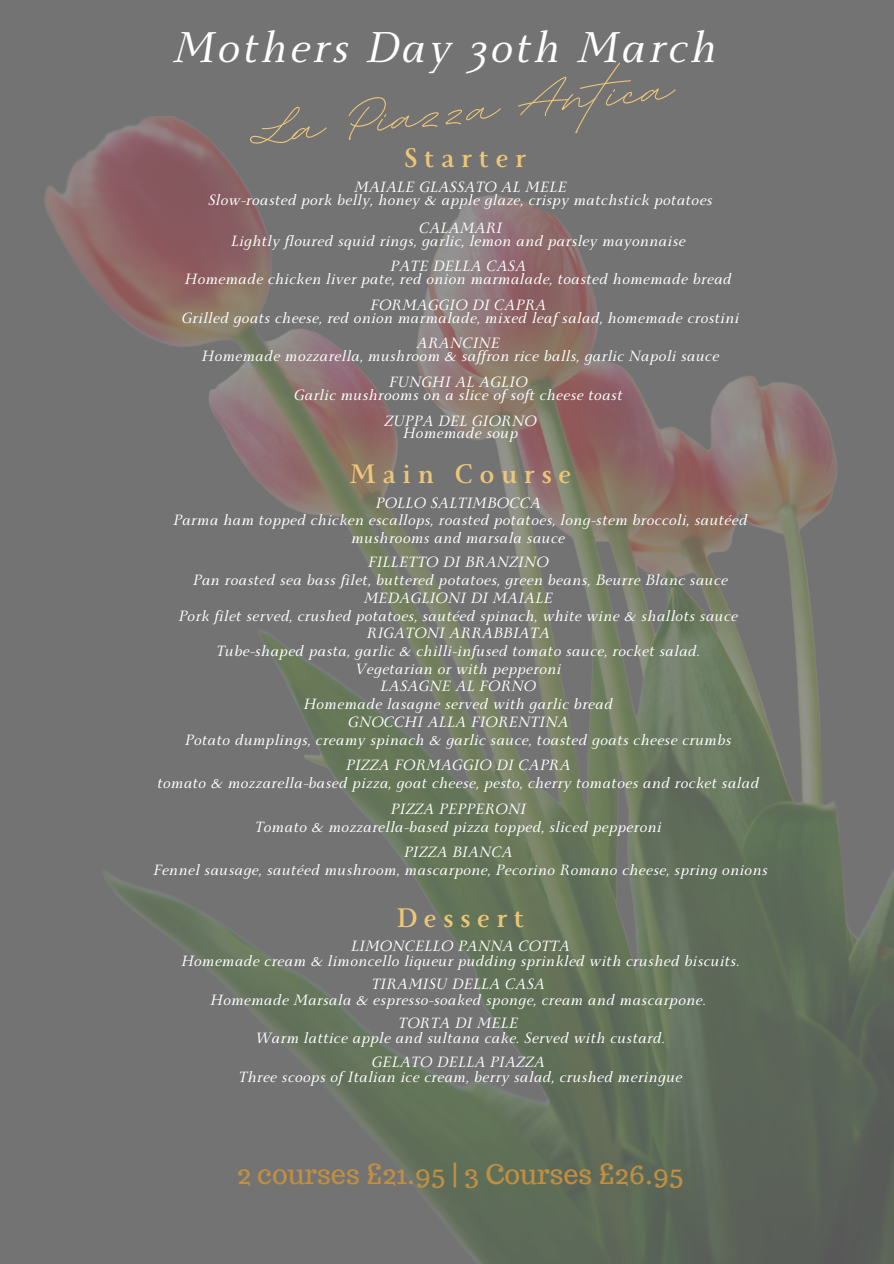
<style>
.page{position:relative;width:894px;height:1264px;background:#fff}
.page>*{position:absolute;margin:0;border:0;box-sizing:border-box;transform-origin:0 0}
.t1{font:96.6px "BD Script";color:#edc678}
.t2{font:italic 48px "Monterchi Serif";letter-spacing:.065em;color:#fff}
.t3{font:700 29.85px "Monterchi Serif";letter-spacing:.22em;color:#edc678}
.t4{font:27px "Trocchi";color:#bf8f43}
.t5{font:italic 16.5px/17.7px "Monterchi Serif";letter-spacing:.025em;color:#fff;text-align:center}
</style>
<div class="page">
<div style="left:0;top:0;width:893px;height:1263px;background:#737373"></div>
<img style="left:44px;top:116px;width:849px;height:1147px">
<p class="t2" style="left:174px;top:24px;width:544px">Mothers Day 30th March</p>
<h1 class="t1" style="left:243px;top:67px;width:426px;rotate:-6deg">La Piazza Antica</h1>
<p class="t3" style="left:404px;top:143px;width:123px">Starter</p>
<p class="t5" style="left:354px;top:180px;width:213px">MAIALE GLASSATO AL MELE</p>
<p class="t5" style="left:208px;top:193px;width:505px">Slow-roasted pork belly, honey &amp; apple glaze, crispy matchstick potatoes</p>
<p class="t5" style="left:419px;top:221px;width:84px">CALAMARI</p>
<p class="t5" style="left:231px;top:234px;width:456px">Lightly floured squid rings, garlic, lemon and parsley mayonnaise</p>
<p class="t5" style="left:390px;top:260px;width:137px">PATE DELLA CASA</p>
<p class="t5" style="left:185px;top:273px;width:548px">Homemade chicken liver pate, red onion marmalade, toasted homemade bread</p>
<p class="t5" style="left:370px;top:298px;width:177px">FORMAGGIO DI CAPRA</p>
<p class="t5" style="left:182px;top:311px;width:558px">Grilled goats cheese, red onion marmalade, mixed leaf salad, homemade crostini</p>
<p class="t5" style="left:417px;top:337px;width:84px">ARANCINE</p>
<p class="t5" style="left:202px;top:350px;width:518px">Homemade mozzarella, mushroom &amp; saffron rice balls, garlic Napoli sauce</p>
<p class="t5" style="left:389px;top:376px;width:140px">FUNGHI AL AGLIO</p>
<p class="t5" style="left:294px;top:388px;width:330px">Garlic mushrooms on a slice of soft cheese toast</p>
<p class="t5" style="left:384px;top:414px;width:153px">ZUPPA DEL GIORNO</p>
<p class="t5" style="left:403px;top:427px;width:116px">Homemade soup</p>
<p class="t3" style="left:350px;top:459px;width:223px">Main Course</p>
<p class="t5" style="left:375px;top:496px;width:167px">POLLO SALTIMBOCCA</p>
<p class="t5" style="left:173px;top:514px;width:575px">Parma ham topped chicken escallops, roasted potatoes, long-stem broccoli, sautéed mushrooms and marsala sauce</p>
<p class="t5" style="left:368px;top:556px;width:182px">FILLETTO DI BRANZINO</p>
<p class="t5" style="left:193px;top:573px;width:536px">Pan roasted sea bass filet, buttered potatoes, green beans, Beurre Blanc sauce</p>
<p class="t5" style="left:364px;top:591px;width:190px">MEDAGLIONI DI MAIALE</p>
<p class="t5" style="left:179px;top:609px;width:560px">Pork filet served, crushed potatoes, sautéed spinach, white wine &amp; shallots sauce</p>
<p class="t5" style="left:367px;top:627px;width:184px">RIGATONI ARRABBIATA</p>
<p class="t5" style="left:216px;top:644px;width:485px">Tube-shaped pasta, garlic &amp; chilli-infused tomato sauce, rocket salad.</p>
<p class="t5" style="left:355px;top:662px;width:207px">Vegetarian or with pepperoni</p>
<p class="t5" style="left:380px;top:680px;width:157px">LASAGNE AL FORNO</p>
<p class="t5" style="left:303px;top:697px;width:310px">Homemade lasagne served with garlic bread</p>
<p class="t5" style="left:348px;top:715px;width:222px">GNOCCHI ALLA FIORENTINA</p>
<p class="t5" style="left:185px;top:733px;width:547px">Potato dumplings, creamy spinach &amp; garlic sauce, toasted goats cheese crumbs</p>
<p class="t5" style="left:346px;top:759px;width:226px">PIZZA FORMAGGIO DI CAPRA</p>
<p class="t5" style="left:157px;top:776px;width:603px">tomato &amp; mozzarella-based pizza, goat cheese, pesto, cherry tomatoes and rocket salad</p>
<p class="t5" style="left:391px;top:802px;width:136px">PIZZA PEPPERONI</p>
<p class="t5" style="left:255px;top:820px;width:408px">Tomato &amp; mozzarella-based pizza topped, sliced pepperoni</p>
<p class="t5" style="left:404px;top:846px;width:110px">PIZZA BIANCA</p>
<p class="t5" style="left:153px;top:863px;width:615px">Fennel sausage, sautéed mushroom, mascarpone, Pecorino Romano cheese, spring onions</p>
<p class="t3" style="left:396px;top:903px;width:129px">Dessert</p>
<p class="t5" style="left:351px;top:939px;width:220px">LIMONCELLO PANNA COTTA</p>
<p class="t5" style="left:181px;top:954px;width:559px">Homemade cream &amp; limoncello liqueur pudding sprinkled with crushed biscuits.</p>
<p class="t5" style="left:371px;top:978px;width:175px">TIRAMISU DELLA CASA</p>
<p class="t5" style="left:210px;top:993px;width:497px">Homemade Marsala &amp; espresso-soaked sponge, cream and mascarpone.</p>
<p class="t5" style="left:398px;top:1016px;width:121px">TORTA DI MELE</p>
<p class="t5" style="left:256px;top:1031px;width:411px">Warm lattice apple and sultana cake. Served with custard.</p>
<p class="t5" style="left:371px;top:1055px;width:175px">GELATO DELLA PIAZZA</p>
<p class="t5" style="left:239px;top:1070px;width:445px">Three scoops of Italian ice cream, berry salad, crushed meringue</p>
<p class="t4" style="left:237px;top:1156px;width:448px">2 courses £21.95 | 3 Courses £26.95</p>
</div>
